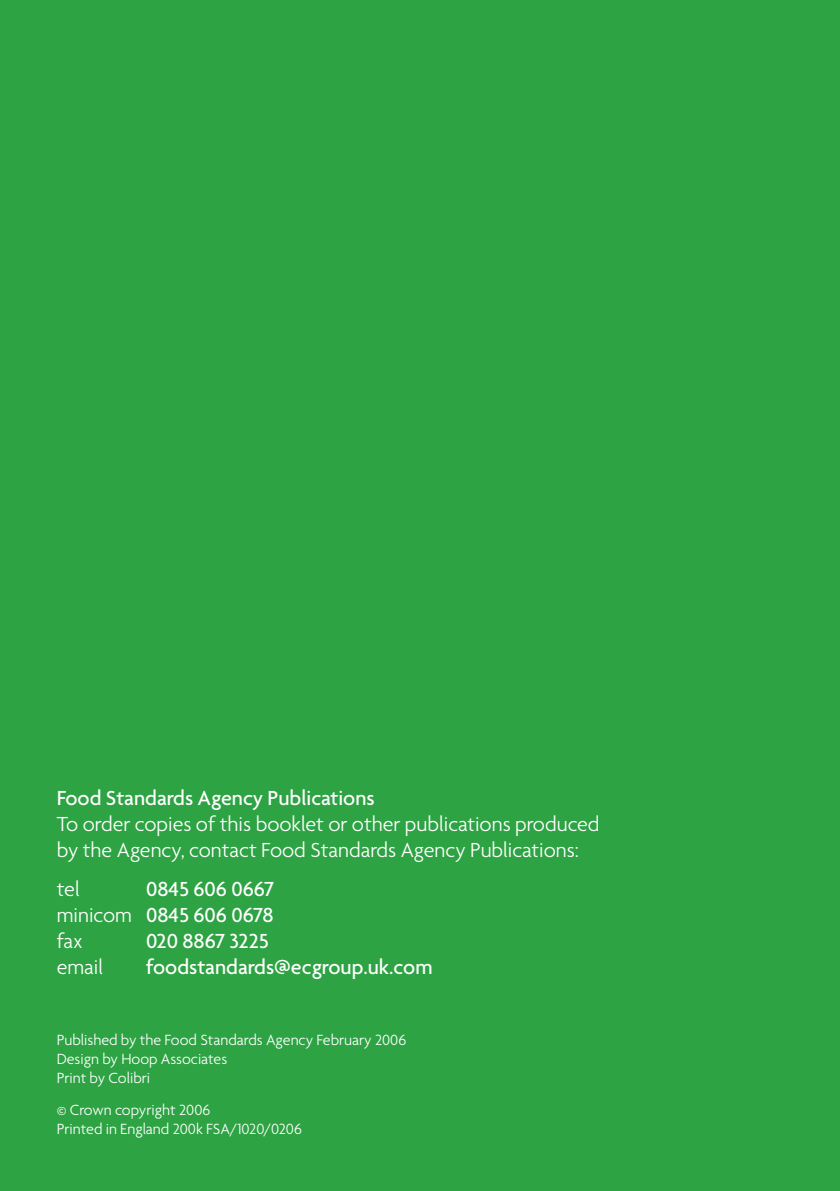
<style>
.page{position:relative;width:840px;height:1191px;background:#fff}
.page>*{position:absolute;margin:0;border:0;box-sizing:border-box;transform-origin:0 0}
.t1{font:300 22px/26px "Agenda";color:#fff}
.t2{font:500 22px/26px "Agenda";color:#fff;text-align:justify}
.t3{font:300 16px/19px "Agenda";color:#fff}
.s1{font-weight:300}
</style>
<div class="page">
<div style="left:0;top:0;width:839px;height:1191px;background:#2da343"></div>
<h1 class="t2" style="left:57px;top:784px;width:319px">Food Standards Agency Publications</h1>
<h1 class="t1" style="left:57px;top:810px;width:544px">To order copies of this booklet or other publications produced by the Agency, contact Food Standards Agency Publications:</h1>
<h1 class="t1" style="left:57px;top:875px;width:24px">tel</h1>
<h1 class="t2" style="left:57px;top:875px;width:219px;text-indent:89px">0845 606 0667 <span class="s1">minicom</span> 0845 606 0678 <span class="s1">fax</span></h1>
<h1 class="t2" style="left:146px;top:927px;width:124px">020 8867 3225</h1>
<h1 class="t1" style="left:57px;top:953px;width:48px">email</h1>
<h1 class="t2" style="left:146px;top:953px;width:288px">foodstandards@ecgroup.uk.com</h1>
<p class="t3" style="left:57px;top:1030px;width:351px">Published by the Food Standards Agency February 2006<br>Design by Hoop Associates<br>Print by Colibri</p>
<p class="t3" style="left:57px;top:1100px;width:246px">© Crown copyright 2006<br>Printed in England 200k FSA/1020/0206</p>
</div>
